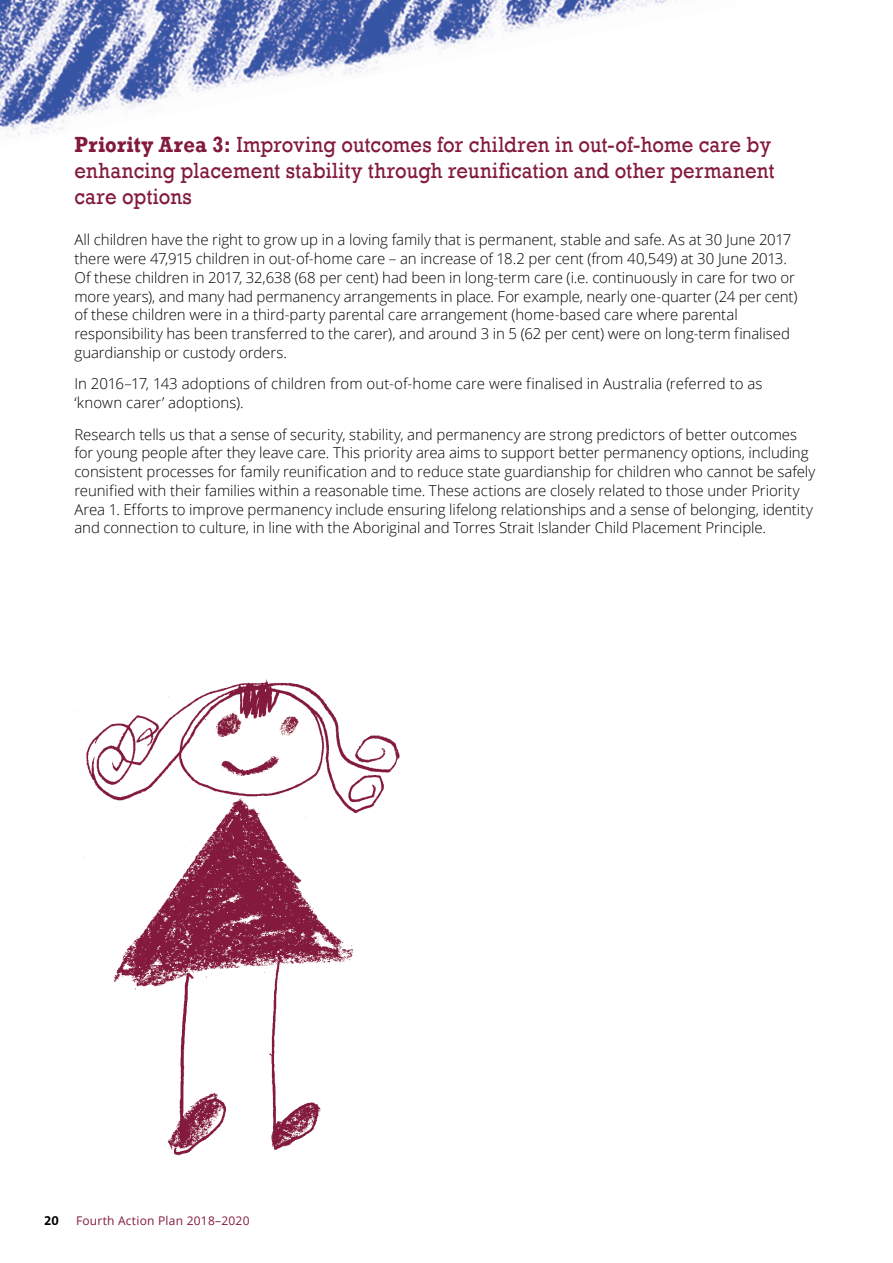
<style>
.page{position:relative;width:893px;height:1263px;background:#fff}
.page>*{position:absolute;margin:0;border:0;box-sizing:border-box;transform-origin:0 0}
.Heading_3{font:22.5px/26.2px "Rockwell";letter-spacing:.01em;color:#831a3d;scale:.9 1}
.Body{font:300 15px/18.8px "Open Sans";letter-spacing:-.005em;color:#000}
.t1{font:700 13.5px "The Sans B7";color:#000}
.t2{font:12px "Open Sans";letter-spacing:.02em;color:#831a3d}
.s1{font-weight:700}
</style>
<div class="page">
<img style="left:0;top:0;width:676px;height:135px">
<img style="left:74px;top:679px;width:326px;height:477px">
<h3 class="Heading_3" style="left:74px;top:131px;width:779px"><span class="s1">Priority Area 3:</span> Improving outcomes for children in out-of-home care by enhancing placement stability through reunification and other permanent care options</h3>
<p class="Body" style="left:74px;top:230px;width:724px">All children have the right to grow up in a loving family that is permanent, stable and safe. As at 30 June 2017 there were 47,915 children in out-of-home care – an increase of 18.2 per cent (from 40,549) at 30 June 2013.<br>Of these children in 2017, 32,638 (68 per cent) had been in long-term care (i.e. continuously in care for two or more years), and many had permanency arrangements in place. For example, nearly one-quarter (24 per cent) of these children were in a third-party parental care arrangement (home-based care where parental responsibility has been transferred to the carer), and around 3 in 5 (62 per cent) were on long-term finalised guardianship or custody orders.</p>
<p class="Body" style="left:74px;top:374px;width:689px">In 2016–17, 143 adoptions of children from out-of-home care were finalised in Australia (referred to as ‘known carer’ adoptions).</p>
<p class="Body" style="left:74px;top:424px;width:742px">Research tells us that a sense of security, stability, and permanency are strong predictors of better outcomes for young people after they leave care. This priority area aims to support better permanency options, including consistent processes for family reunification and to reduce state guardianship for children who cannot be safely reunified with their families within a reasonable time. These actions are closely related to those under Priority Area 1. Efforts to improve permanency include ensuring lifelong relationships and a sense of belonging, identity and connection to culture, in line with the Aboriginal and Torres Strait Islander Child Placement Principle.</p>
<p class="t1" style="left:44px;top:1214px;width:16px">20</p>
<p class="t2" style="left:76px;top:1212px;width:175px">Fourth Action Plan 2018–2020</p>
</div>
